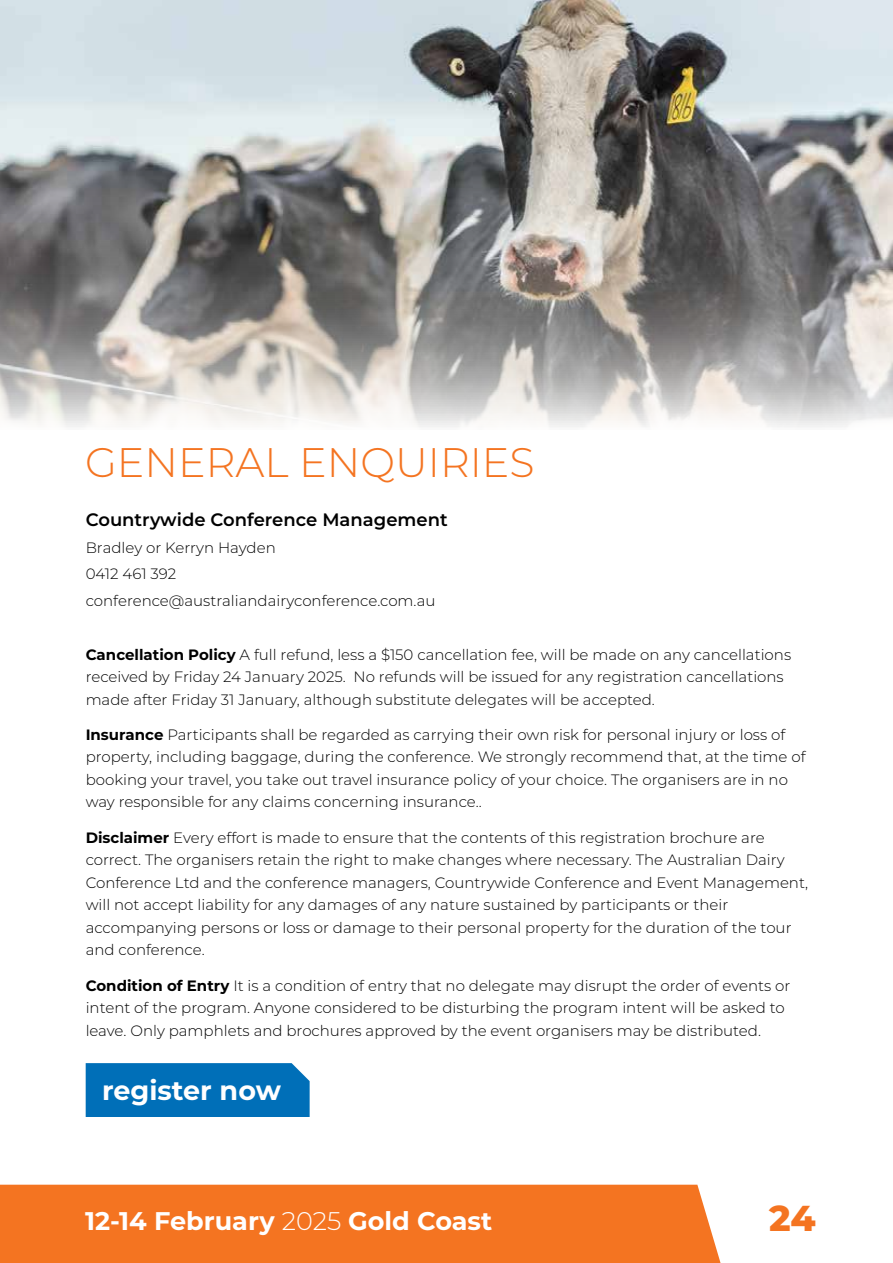
<style>
.page{position:relative;width:893px;height:1263px;background:#fff}
.page>*{position:absolute;margin:0;border:0;box-sizing:border-box;transform-origin:0 0}
.t1{font:300 41.25px "Montserrat";color:#f47421}
.t2{font:800 36px "Montserrat";color:#f47421}
.t3{font:700 27px "Montserrat";color:#fff}
.t4{font:700 25.5px "Montserrat";color:#fff}
.t5{font:600 18px "Montserrat";color:#000}
.t6{font:300 15px/22.5px "Montserrat";color:#000}
.s1{font-weight:700}
.s2{font-weight:300}
</style>
<div class="page">
<div style="left:0;top:1185px;width:721px;height:78px;background:#f47421"></div>
<img style="left:0;top:0;width:893px;height:427px">
<div style="left:86px;top:1063px;width:224px;height:54px;background:#006fb8"></div>
<h1 class="t1" style="left:85px;top:435px;width:451px">GENERAL ENQUIRIES</h1>
<p class="t5" style="left:86px;top:507px;width:364px">Countrywide Conference Management</p>
<p class="t6" style="left:86px;top:533px;width:351px;line-height:26.7px">Bradley or Kerryn Hayden<br>0412 461 392 conference@australiandairyconference.com.au</p>
<p class="t6" style="left:86px;top:643px;width:707px"><span class="s1">Cancellation Policy</span> A full refund, less a $150 cancellation fee, will be made on any cancellations received by Friday 24 January 2025. No refunds will be issued for any registration cancellations made after Friday 31 January, although substitute delegates will be accepted.</p>
<p class="t6" style="left:86px;top:723px;width:721px"><span class="s1">Insurance</span> Participants shall be regarded as carrying their own risk for personal injury or loss of property, including baggage, during the conference. We strongly recommend that, at the time of booking your travel, you take out travel insurance policy of your choice. The organisers are in no way responsible for any claims concerning insurance..</p>
<p class="t6" style="left:86px;top:826px;width:724px"><span class="s1">Disclaimer</span> Every effort is made to ensure that the contents of this registration brochure are correct. The organisers retain the right to make changes where necessary. The Australian Dairy Conference Ltd and the conference managers, Countrywide Conference and Event Management, will not accept liability for any damages of any nature sustained by participants or their accompanying persons or loss or damage to their personal property for the duration of the tour and conference.</p>
<p class="t6" style="left:86px;top:973px;width:706px"><span class="s1">Condition of Entry</span> It is a condition of entry that no delegate may disrupt the order of events or intent of the program. Anyone considered to be disturbing the program intent will be asked to leave. Only pamphlets and brochures approved by the event organisers may be distributed.</p>
<h3 class="t3" style="left:102px;top:1071px;width:180px">register now</h3>
<h3 class="t4" style="left:85px;top:1202px;width:409px">12-14 February <span class="s2">2025</span> Gold Coast</h3>
<h2 class="t2" style="left:769px;top:1192px;width:48px">24</h2>
</div>
